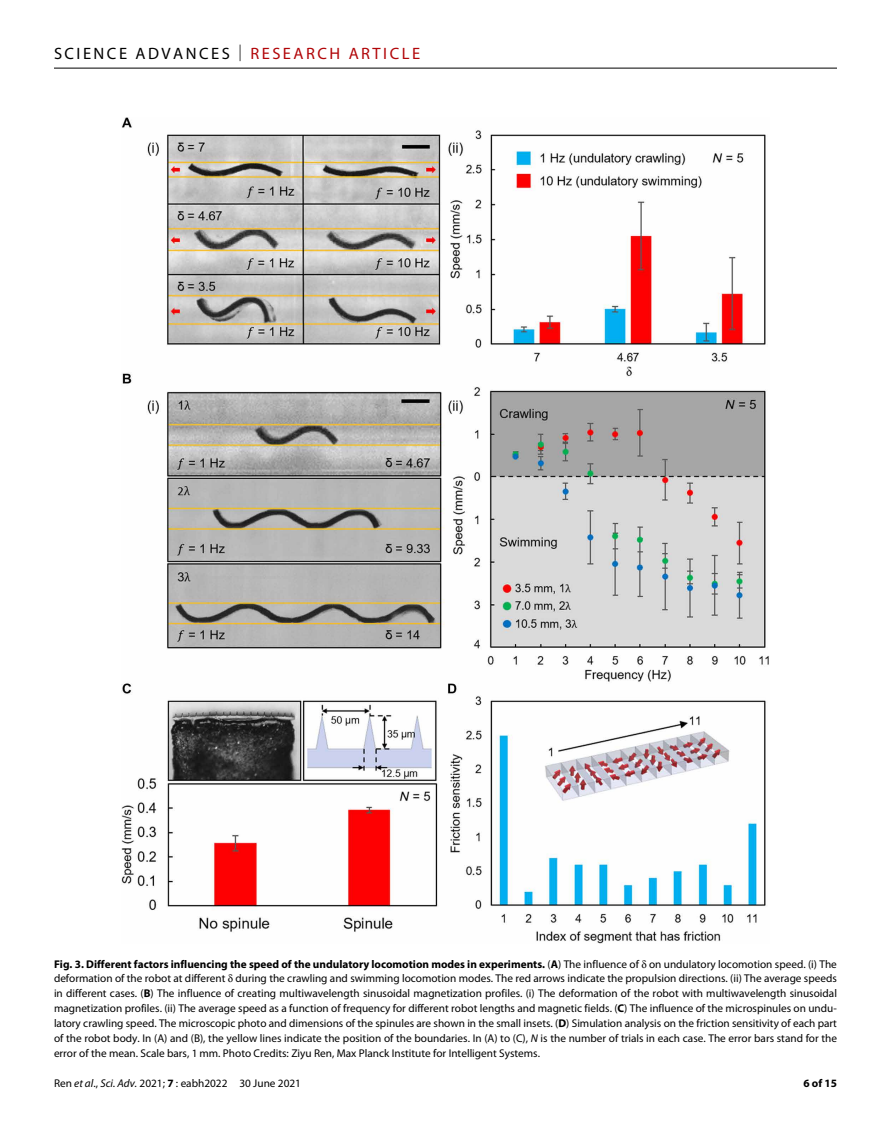
<style>
.page{position:relative;width:891px;height:1134px;background:#fff}
.page>*{position:absolute;margin:0;border:0;box-sizing:border-box;transform-origin:0 0}
.t1{font:16.5px "Myriad Pro";letter-spacing:.15em;color:#000}
.t2{font:11.25px/15px "Myriad Pro";color:#000;text-align:justify}
.t3{font:700 11.25px "Myriad Pro";color:#000}
.s1{font-weight:300}
.s2{color:#b10508}
.s3{font-weight:700}
.s4{font-style:italic}
</style>
<div class="page">
<hr style="left:54px;top:68px;width:783px;height:1px;background:#000">
<img style="left:122px;top:117px;width:647px;height:827px">
<h1 class="t1" style="left:54px;top:40px;width:368px">SCIENCE ADVANCES <span class="s1">|</span> <span class="s2">RESEARCH ARTICLE</span></h1>
<p class="t2" style="left:54px;top:956px;width:785px"><span class="s3">Fig. 3. Different factors influencing the speed of the undulatory locomotion modes in experiments.</span> (<span class="s3">A</span>) The influence of on undulatory locomotion speed. (i) The deformation of the robot at different during the crawling and swimming locomotion modes. The red arrows indicate the propulsion directions. (ii) The average speeds in different cases. (<span class="s3">B</span>) The influence of creating multiwavelength sinusoidal magnetization profiles. (i) The deformation of the robot with multiwavelength sinusoidal magnetization profiles. (ii) The average speed as a function of frequency for different robot lengths and magnetic fields. (<span class="s3">C</span>) The influence of the microspinules on undu&shy;latory crawling speed. The microscopic photo and dimensions of the spinules are shown in the small insets. (<span class="s3">D</span>) Simulation analysis on the friction sensitivity of each part of the robot body. In (A) and (B), the yellow lines indicate the position of the boundaries. In (A) to (C), <span class="s4">N</span> is the number of trials in each case. The error bars stand for the error of the mean. Scale bars, 1 mm. Photo Credits: Ziyu Ren, Max Planck Institute for Intelligent Systems.</p>
<p class="t2" style="left:54px;top:1076px;width:249px">Ren <span class="s4">et al</span>., <span class="s4">Sci. Adv.</span> 2021; <span class="s3">7</span> : eabh2022 30 June 2021</p>
<p class="t3" style="left:803px;top:1074px;width:35px">6 of 15</p>
</div>
